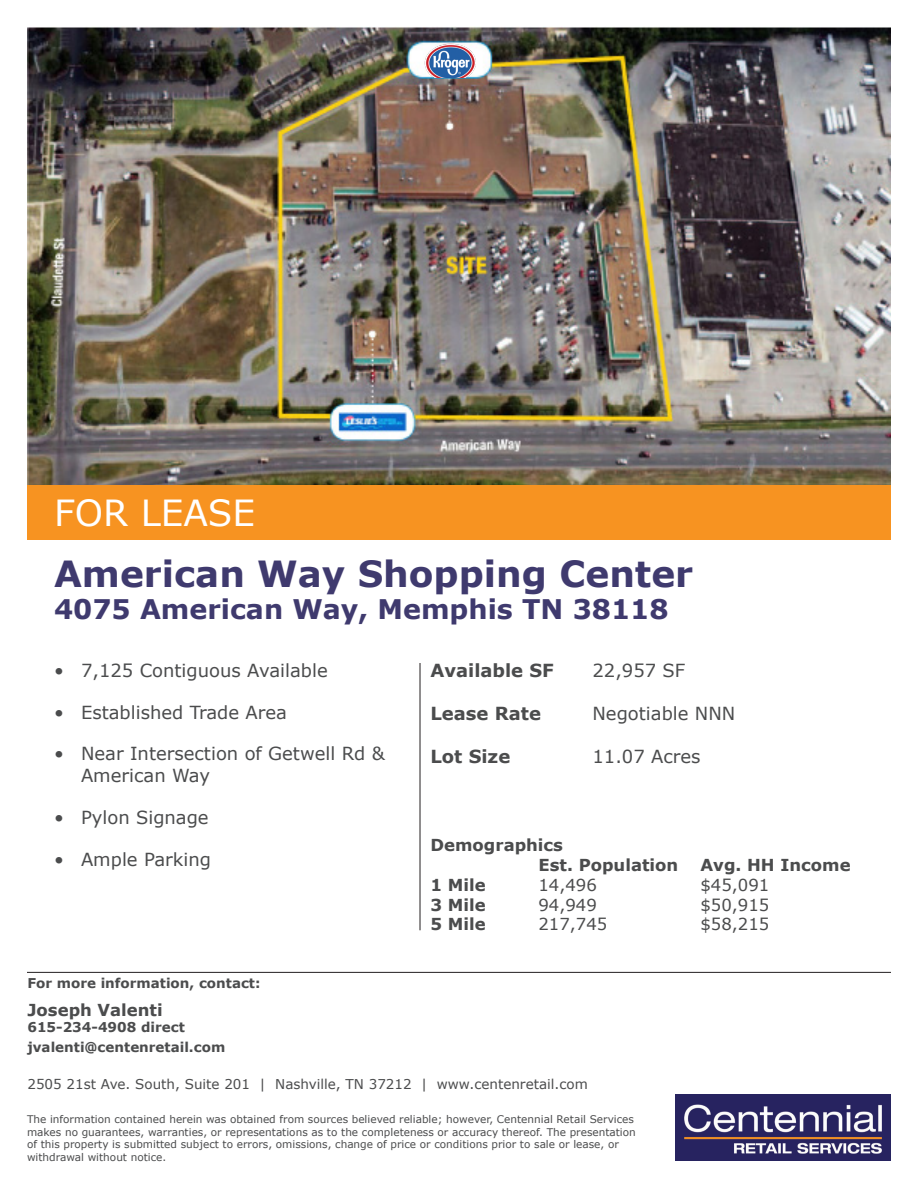
<style>
.page{position:relative;width:918px;height:1188px;background:#fff}
.page>*{position:absolute;margin:0;border:0;box-sizing:border-box;transform-origin:0 0}
.t1{font:700 36px "Verdana";color:#3f3a6e}
.t2{font:36px "Verdana";color:#fff}
.t3{font:700 27px "Verdana";color:#3f3a6e}
.t4{font:18px/21.6px "Verdana";color:#4b4c4d}
.t5{font:700 18px "Verdana";color:#4b4c4d}
.t6{font:700 16.5px "Verdana";color:#4b4c4d}
.t7{font:16.5px "Verdana";color:#4b4c4d}
.t8{font:700 13.5px "Verdana";color:#4b4c4d}
.t9{font:13.5px "Verdana";color:#4b4c4d}
.t10{font:10.5px/12.6px "Verdana";color:#4b4c4d}
</style>
<div class="page">
<img style="left:675px;top:1095px;width:216px;height:66px">
<hr style="left:27px;top:972px;width:864px;height:1px;background:#231f20">
<div style="left:27px;top:484px;width:864px;height:56px;background:#f79321"></div>
<hr style="left:420px;top:663px;width:1px;height:267px;background:#231f20">
<img style="left:27px;top:27px;width:864px;height:457px">
<img style="left:423px;top:43px;width:52px;height:34px">
<p class="t2" style="left:54px;top:488px;width:203px">FOR LEASE</p>
<p class="t1" style="left:54px;top:548px;width:641px">American Way Shopping Center</p>
<p class="t3" style="left:54px;top:590px;width:616px">4075 American Way, Memphis TN 38118</p>
<p class="t4" style="left:54px;top:659px;width:275px">• 7,125 Contiguous Available</p>
<p class="t4" style="left:54px;top:701px;width:235px">• Established Trade Area</p>
<p class="t4" style="left:81px;top:743px;width:305px;text-indent:-27px">• Near Intersection of Getwell Rd &amp;<br>American Way</p>
<p class="t4" style="left:54px;top:806px;width:156px">• Pylon Signage</p>
<p class="t4" style="left:54px;top:848px;width:159px">• Ample Parking</p>
<p class="t5" style="left:430px;top:657px;width:125px">Available SF</p>
<p class="t4" style="left:592px;top:659px;width:94px">22,957 SF</p>
<p class="t5" style="left:430px;top:701px;width:112px">Lease Rate</p>
<p class="t4" style="left:593px;top:702px;width:144px">Negotiable NNN</p>
<p class="t5" style="left:430px;top:744px;width:81px">Lot Size</p>
<p class="t4" style="left:593px;top:746px;width:110px">11.07 Acres</p>
<p class="t6" style="left:430px;top:833px;width:134px">Demographics</p>
<p class="t6" style="left:538px;top:853px;width:141px">Est. Population</p>
<p class="t6" style="left:700px;top:853px;width:152px">Avg. HH Income</p>
<p class="t6" style="left:430px;top:873px;width:57px">1 Mile</p>
<p class="t7" style="left:538px;top:873px;width:60px">14,496</p>
<p class="t7" style="left:700px;top:873px;width:70px">$45,091</p>
<p class="t6" style="left:430px;top:893px;width:57px">3 Mile</p>
<p class="t7" style="left:538px;top:893px;width:60px">94,949</p>
<p class="t7" style="left:700px;top:893px;width:70px">$50,915</p>
<p class="t6" style="left:430px;top:913px;width:57px">5 Mile</p>
<p class="t7" style="left:538px;top:913px;width:70px">217,745</p>
<p class="t7" style="left:700px;top:913px;width:70px">$58,215</p>
<p class="t8" style="left:27px;top:974px;width:235px">For more information, contact:</p>
<p class="t6" style="left:27px;top:998px;width:137px">Joseph Valenti</p>
<p class="t8" style="left:27px;top:1017px;width:159px">615-234-4908 direct</p>
<p class="t8" style="left:27px;top:1037px;width:199px">jvalenti@centenretail.com</p>
<p class="t9" style="left:27px;top:1075px;width:562px">2505 21st Ave. South, Suite 201 | Nashville, TN 37212 | www.centenretail.com</p>
<p class="t10" style="left:27px;top:1113px;width:610px">The information contained herein was obtained from sources believed reliable; however, Centennial Retail Services makes no guarantees, warranties, or representations as to the completeness or accuracy thereof. The presentation of this property is submitted subject to errors, omissions, change of price or conditions prior to sale or lease, or withdrawal without notice.</p>
</div>
